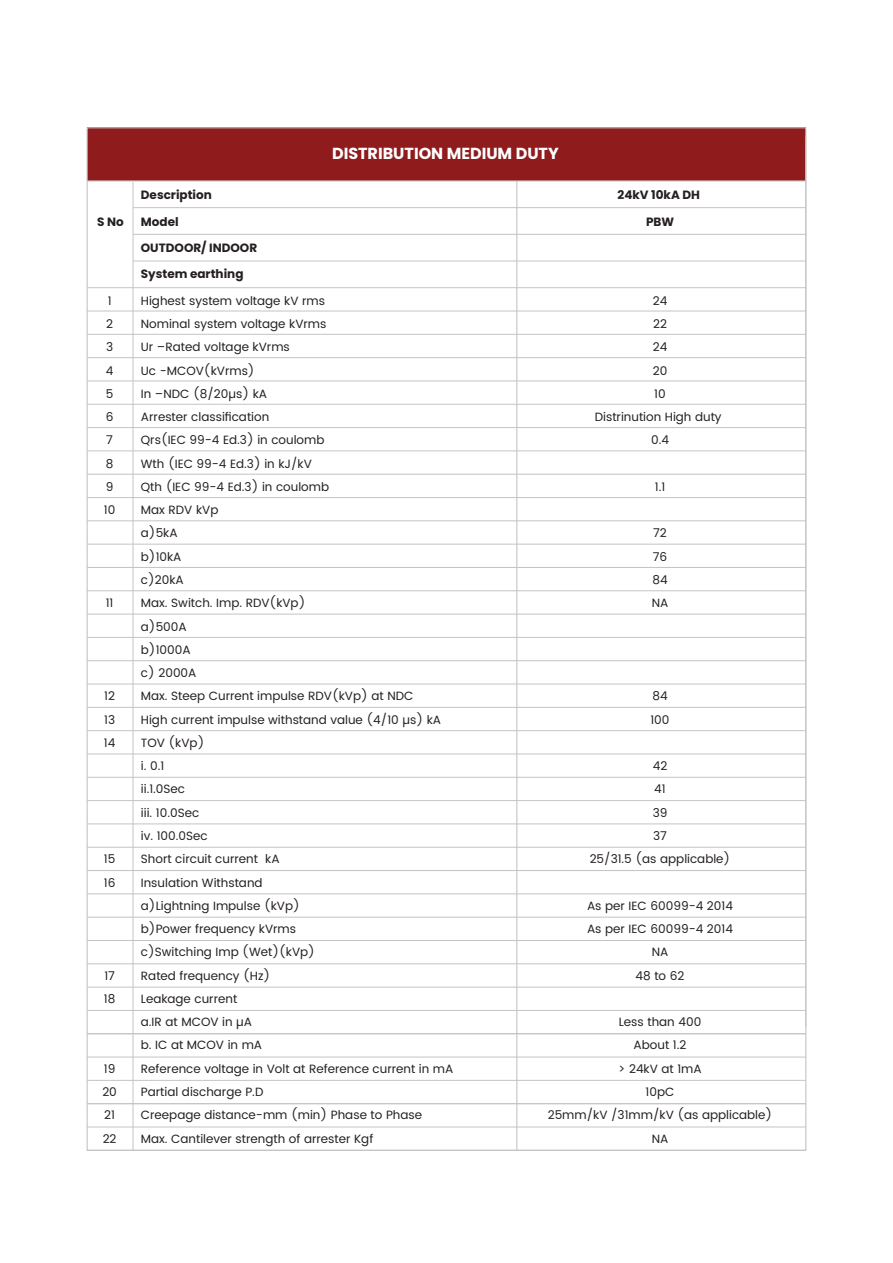
<style>
.page{position:relative;width:893px;height:1263px;background:#fff}
.page>*{position:absolute;margin:0;border:0;box-sizing:border-box;transform-origin:0 0}
.t1{font:700 16.05px "Poppins";color:#fff}
.t2{font:12px/23.2px "Poppins";color:#241f20}
.t3{font:700 12px/26.4px "Poppins";color:#241f20}
</style>
<div class="page">
<div style="left:87px;top:128px;width:719px;height:53px;background:#8f1b1d"></div>
<hr style="left:133px;top:182px;width:1px;height:968px;background:#c4c4c4">
<hr style="left:516px;top:181px;width:1px;height:969px;background:#c4c4c4">
<hr style="left:805px;top:137px;width:1px;height:889px;background:#c4c4c4">
<hr style="left:87px;top:180px;width:719px;height:2px;background:#c4c4c4">
<hr style="left:133px;top:207px;width:673px;height:1px;background:#c4c4c4">
<hr style="left:133px;top:234px;width:673px;height:1px;background:#c4c4c4">
<hr style="left:133px;top:261px;width:673px;height:1px;background:#c4c4c4">
<hr style="left:87px;top:287px;width:719px;height:1px;background:#c4c4c4">
<hr style="left:87px;top:311px;width:719px;height:1px;background:#c4c4c4">
<hr style="left:87px;top:334px;width:719px;height:1px;background:#c4c4c4">
<hr style="left:87px;top:357px;width:719px;height:1px;background:#c4c4c4">
<hr style="left:87px;top:381px;width:719px;height:1px;background:#c4c4c4">
<hr style="left:87px;top:404px;width:719px;height:1px;background:#c4c4c4">
<hr style="left:87px;top:427px;width:719px;height:1px;background:#c4c4c4">
<hr style="left:87px;top:450px;width:719px;height:1px;background:#c4c4c4">
<hr style="left:87px;top:474px;width:719px;height:1px;background:#c4c4c4">
<hr style="left:87px;top:497px;width:719px;height:1px;background:#c4c4c4">
<hr style="left:87px;top:520px;width:719px;height:1px;background:#c4c4c4">
<hr style="left:87px;top:544px;width:719px;height:1px;background:#c4c4c4">
<hr style="left:87px;top:567px;width:719px;height:1px;background:#c4c4c4">
<hr style="left:87px;top:590px;width:719px;height:1px;background:#c4c4c4">
<hr style="left:87px;top:614px;width:719px;height:1px;background:#c4c4c4">
<hr style="left:87px;top:637px;width:719px;height:1px;background:#c4c4c4">
<hr style="left:87px;top:660px;width:719px;height:1px;background:#c4c4c4">
<hr style="left:87px;top:684px;width:719px;height:1px;background:#c4c4c4">
<hr style="left:87px;top:707px;width:719px;height:1px;background:#c4c4c4">
<hr style="left:87px;top:730px;width:719px;height:1px;background:#c4c4c4">
<hr style="left:87px;top:754px;width:719px;height:1px;background:#c4c4c4">
<hr style="left:87px;top:777px;width:719px;height:1px;background:#c4c4c4">
<hr style="left:87px;top:800px;width:719px;height:1px;background:#c4c4c4">
<hr style="left:87px;top:823px;width:719px;height:1px;background:#c4c4c4">
<hr style="left:87px;top:847px;width:719px;height:1px;background:#c4c4c4">
<hr style="left:87px;top:870px;width:719px;height:1px;background:#c4c4c4">
<hr style="left:87px;top:893px;width:719px;height:1px;background:#c4c4c4">
<hr style="left:87px;top:917px;width:719px;height:1px;background:#c4c4c4">
<hr style="left:87px;top:940px;width:719px;height:1px;background:#c4c4c4">
<hr style="left:87px;top:963px;width:719px;height:1px;background:#c4c4c4">
<hr style="left:87px;top:987px;width:719px;height:1px;background:#c4c4c4">
<hr style="left:87px;top:1010px;width:719px;height:1px;background:#c4c4c4">
<hr style="left:87px;top:1057px;width:719px;height:1px;background:#c4c4c4">
<hr style="left:87px;top:1080px;width:719px;height:1px;background:#c4c4c4">
<hr style="left:87px;top:1126px;width:719px;height:1px;background:#c4c4c4">
<hr style="left:87px;top:1150px;width:719px;height:1px;background:#c4c4c4">
<hr style="left:87px;top:1103px;width:719px;height:1px;background:#c4c4c4">
<hr style="left:87px;top:1033px;width:719px;height:1px;background:#c4c4c4">
<h1 class="t1" style="left:332px;top:144px;width:228px">DISTRIBUTION MEDIUM DUTY</h1>
<p class="t3" style="left:141px;top:182px;width:73px">Description</p>
<p class="t3" style="left:618px;top:182px;width:84px">24kV 10kA DH</p>
<p class="t3" style="left:97px;top:208px;width:28px">S No</p>
<p class="t3" style="left:141px;top:208px;width:39px">Model</p>
<p class="t3" style="left:646px;top:208px;width:30px">PBW</p>
<p class="t3" style="left:141px;top:235px;width:118px">OUTDOOR/ INDOOR<br>System earthing</p>
<p class="t2" style="left:108px;top:289px;width:5px">1</p>
<p class="t2" style="left:141px;top:289px;width:186px">Highest system voltage kV rms</p>
<p class="t2" style="left:653px;top:289px;width:16px">24</p>
<p class="t2" style="left:106px;top:313px;width:8px">2</p>
<p class="t2" style="left:141px;top:313px;width:187px">Nominal system voltage kVrms</p>
<p class="t2" style="left:653px;top:313px;width:15px">22</p>
<p class="t2" style="left:106px;top:336px;width:9px">3</p>
<p class="t2" style="left:141px;top:336px;width:151px">Ur –Rated voltage kVrms</p>
<p class="t2" style="left:653px;top:336px;width:16px">24</p>
<p class="t2" style="left:106px;top:359px;width:9px">4</p>
<p class="t2" style="left:141px;top:359px;width:115px">Uc -MCOV(kVrms)</p>
<p class="t2" style="left:653px;top:359px;width:16px">20</p>
<p class="t2" style="left:106px;top:382px;width:9px">5</p>
<p class="t2" style="left:141px;top:382px;width:128px">In –NDC (8/20µs) kA</p>
<p class="t2" style="left:654px;top:382px;width:13px">10</p>
<p class="t2" style="left:106px;top:406px;width:9px">6</p>
<p class="t2" style="left:141px;top:406px;width:130px">Arrester classification</p>
<p class="t2" style="left:595px;top:406px;width:128px">Distrinution High duty</p>
<p class="t2" style="left:106px;top:429px;width:8px">7</p>
<p class="t2" style="left:141px;top:429px;width:185px">Qrs(IEC 99-4 Ed.3) in coulomb</p>
<p class="t2" style="left:651px;top:429px;width:19px">0.4</p>
<p class="t2" style="left:106px;top:452px;width:9px">8</p>
<p class="t2" style="left:141px;top:452px;width:173px">Wth (IEC 99-4 Ed.3) in kJ/kV</p>
<p class="t2" style="left:106px;top:475px;width:9px">9</p>
<p class="t2" style="left:141px;top:475px;width:190px">Qth (IEC 99-4 Ed.3) in coulomb</p>
<p class="t2" style="left:655px;top:475px;width:12px">1.1</p>
<p class="t2" style="left:104px;top:499px;width:13px">10</p>
<p class="t2" style="left:141px;top:499px;width:79px">Max RDV kVp a)5kA</p>
<p class="t2" style="left:653px;top:522px;width:15px">72</p>
<p class="t2" style="left:141px;top:545px;width:42px">b)10kA</p>
<p class="t2" style="left:653px;top:545px;width:16px">76</p>
<p class="t2" style="left:141px;top:568px;width:44px">c)20kA</p>
<p class="t2" style="left:652px;top:568px;width:17px">84</p>
<p class="t2" style="left:106px;top:592px;width:9px">11</p>
<p class="t2" style="left:141px;top:592px;width:166px">Max. Switch. Imp. RDV(kVp)</p>
<p class="t2" style="left:652px;top:592px;width:18px">NA</p>
<p class="t2" style="left:141px;top:615px;width:57px">a)500A b)1000A c) 2000A</p>
<p class="t2" style="left:104px;top:685px;width:12px">12</p>
<p class="t2" style="left:141px;top:685px;width:274px">Max. Steep Current impulse RDV(kVp) at NDC</p>
<p class="t2" style="left:652px;top:685px;width:17px">84</p>
<p class="t2" style="left:104px;top:708px;width:12px">13</p>
<p class="t2" style="left:141px;top:708px;width:302px">High current impulse withstand value (4/10 µs) kA</p>
<p class="t2" style="left:650px;top:708px;width:21px">100</p>
<p class="t2" style="left:104px;top:731px;width:13px">14</p>
<p class="t2" style="left:141px;top:731px;width:65px">TOV (kVp) i. 0.1</p>
<p class="t2" style="left:653px;top:755px;width:16px">42</p>
<p class="t2" style="left:141px;top:778px;width:46px">ii.1.0Sec</p>
<p class="t2" style="left:654px;top:778px;width:13px">41</p>
<p class="t2" style="left:141px;top:801px;width:60px">iii. 10.0Sec</p>
<p class="t2" style="left:653px;top:801px;width:16px">39</p>
<p class="t2" style="left:141px;top:824px;width:68px">iv. 100.0Sec</p>
<p class="t2" style="left:653px;top:824px;width:15px">37</p>
<p class="t2" style="left:104px;top:848px;width:13px">15</p>
<p class="t2" style="left:141px;top:848px;width:140px">Short circuit current kA</p>
<p class="t2" style="left:590px;top:848px;width:142px">25/31.5 (as applicable)</p>
<p class="t2" style="left:104px;top:871px;width:13px">16</p>
<p class="t2" style="left:141px;top:871px;width:160px">Insulation Withstand a)Lightning Impulse (kVp)</p>
<p class="t2" style="left:587px;top:894px;width:147px">As per IEC 60099-4 2014</p>
<p class="t2" style="left:141px;top:917px;width:157px">b)Power frequency kVrms</p>
<p class="t2" style="left:587px;top:917px;width:147px">As per IEC 60099-4 2014</p>
<p class="t2" style="left:141px;top:941px;width:176px">c)Switching Imp (Wet)(kVp)</p>
<p class="t2" style="left:652px;top:941px;width:18px">NA</p>
<p class="t2" style="left:104px;top:964px;width:12px">17</p>
<p class="t2" style="left:141px;top:964px;width:131px">Rated frequency (Hz)</p>
<p class="t2" style="left:635px;top:964px;width:50px">48 to 62</p>
<p class="t2" style="left:104px;top:987px;width:13px">18</p>
<p class="t2" style="left:141px;top:987px;width:113px">Leakage current a.IR at MCOV in µA</p>
<p class="t2" style="left:619px;top:1011px;width:84px">Less than 400</p>
<p class="t2" style="left:141px;top:1034px;width:123px">b. IC at MCOV in mA</p>
<p class="t2" style="left:634px;top:1034px;width:54px">About 1.2</p>
<p class="t2" style="left:104px;top:1057px;width:13px">19</p>
<p class="t2" style="left:141px;top:1057px;width:314px">Reference voltage in Volt at Reference current in mA</p>
<p class="t2" style="left:618px;top:1057px;width:85px">&gt; 24kV at 1mA</p>
<p class="t2" style="left:102px;top:1080px;width:16px">20</p>
<p class="t2" style="left:141px;top:1080px;width:124px">Partial discharge P.D</p>
<p class="t2" style="left:646px;top:1080px;width:30px">10pC</p>
<p class="t2" style="left:104px;top:1104px;width:12px">21</p>
<p class="t2" style="left:141px;top:1104px;width:283px">Creepage distance-mm (min) Phase to Phase</p>
<p class="t2" style="left:548px;top:1104px;width:226px">25mm/kV /31mm/kV (as applicable)</p>
<p class="t2" style="left:103px;top:1127px;width:15px">22</p>
<p class="t2" style="left:141px;top:1127px;width:234px">Max. Cantilever strength of arrester Kgf</p>
<p class="t2" style="left:652px;top:1127px;width:18px">NA</p>
</div>
